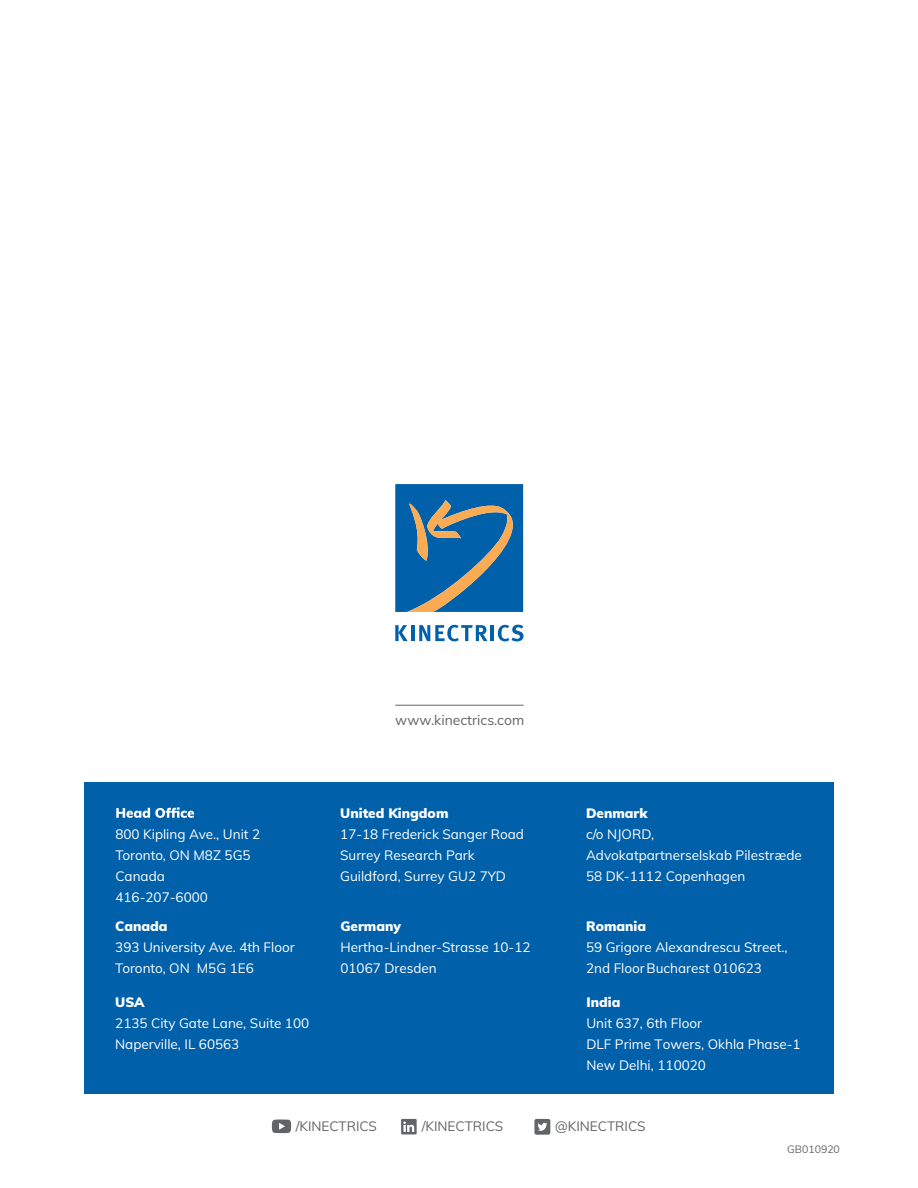
<style>
.page{position:relative;width:918px;height:1188px;background:#fff}
.page>*{position:absolute;margin:0;border:0;box-sizing:border-box;transform-origin:0 0}
.t1{font:13.95px "Muli";color:#636467}
.t2{font:13.5px/21px "Muli";color:#fff}
.t3{font:900 13.5px "Muli";color:#fff}
.t4{font:13.5px "Muli";color:#636467}
.t5{font:10.5px "Muli";color:#636467}
</style>
<div class="page">
<div style="left:85px;top:782px;width:749px;height:312px;background:#0060a9"></div>
<svg style="left:116px;top:807px;width:78px;height:11px"></svg>
<svg style="left:395px;top:625px;width:13px;height:16px"></svg>
<hr style="left:411px;top:625px;width:3px;height:16px;background:#0060a9">
<svg style="left:419px;top:625px;width:68px;height:16px"></svg>
<hr style="left:491px;top:625px;width:3px;height:16px;background:#0060a9">
<svg style="left:498px;top:625px;width:26px;height:16px"></svg>
<svg style="left:395px;top:484px;width:129px;height:128px;background:#2c6e9c"></svg>
<hr style="left:395px;top:705px;width:129px;height:1px;background:#636467">
<svg style="left:272px;top:1119px;width:19px;height:14px"></svg>
<svg style="left:401px;top:1119px;width:16px;height:15px"></svg>
<svg style="left:534px;top:1119px;width:16px;height:16px"></svg>
<p class="t1" style="left:395px;top:710px;width:130px">www.kinectrics.com</p>
<p class="t2" style="left:115px;top:823px;width:146px">800 Kipling Ave., Unit 2<br>Toronto, ON M8Z 5G5<br>Canada<br>416-207-6000</p>
<p class="t3" style="left:115px;top:916px;width:54px">Canada</p>
<p class="t2" style="left:115px;top:936px;width:181px">393 University Ave. 4th Floor<br>Toronto, ON M5G 1E6</p>
<p class="t3" style="left:115px;top:992px;width:31px">USA</p>
<p class="t2" style="left:115px;top:1012px;width:195px">2135 City Gate Lane, Suite 100<br>Naperville, IL 60563</p>
<p class="t3" style="left:340px;top:803px;width:110px">United Kingdom</p>
<p class="t2" style="left:340px;top:823px;width:185px">17-18 Frederick Sanger Road<br>Surrey Research Park<br>Guildford, Surrey GU2 7YD</p>
<p class="t3" style="left:340px;top:916px;width:62px">Germany</p>
<p class="t2" style="left:340px;top:936px;width:192px">Hertha-Lindner-Strasse 10-12<br>01067 Dresden</p>
<p class="t3" style="left:586px;top:803px;width:63px">Denmark</p>
<p class="t2" style="left:586px;top:823px;width:217px">c/o NJORD,<br>Advokatpartnerselskab Pilestræde<br>58 DK-1112 Copenhagen</p>
<p class="t3" style="left:586px;top:916px;width:62px">Romania</p>
<p class="t2" style="left:586px;top:936px;width:203px">59 Grigore Alexandrescu Street.,<br>2nd Floor Bucharest 010623</p>
<p class="t3" style="left:586px;top:992px;width:35px">India</p>
<p class="t2" style="left:586px;top:1012px;width:216px">Unit 637, 6th Floor<br>DLF Prime Towers, Okhla Phase-1<br>New Delhi, 110020</p>
<p class="t4" style="left:296px;top:1116px;width:83px">/KINECTRICS</p>
<p class="t4" style="left:422px;top:1116px;width:83px">/KINECTRICS</p>
<p class="t4" style="left:555px;top:1116px;width:92px">@KINECTRICS</p>
<p class="t5" style="left:787px;top:1142px;width:54px">GB010920</p>
</div>
